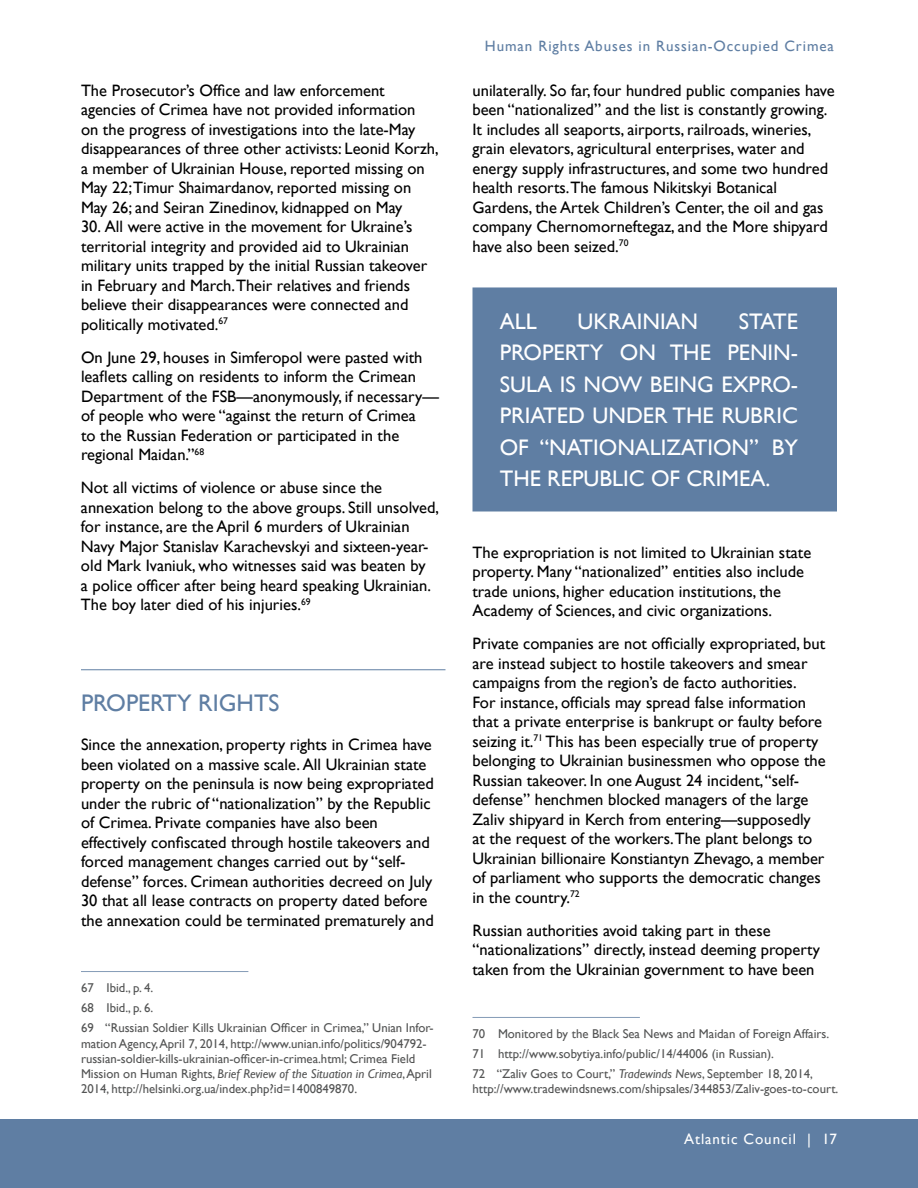
<style>
.page{position:relative;width:918px;height:1188px;background:#fff}
.page>*{position:absolute;margin:0;border:0;box-sizing:border-box;transform-origin:0 0}
.t1{font:24px "Gill Sans";color:#5f7ea3}
.t2{font:22.5px/31.5px "Gill Sans";color:#fff;text-align:justify}
.t3{font:16.5px/19.5px "Gill Sans";color:#000}
.t4{font:15px "Gill Sans";letter-spacing:.06em;color:#5f7ea3}
.t5{font:15px "Gill Sans";letter-spacing:.06em;color:#fff}
.t6{font:12.75px/20.2px "Gill Sans";color:#535454}
.s1{font-style:italic}
</style>
<div class="page">
<div style="left:0;top:1119px;width:918px;height:69px;background:#5f7ea3"></div>
<hr style="left:81px;top:669px;width:365px;height:1px;background:#5f7ea3">
<hr style="left:81px;top:971px;width:167px;height:1px;background:#849bb6">
<hr style="left:472px;top:1017px;width:168px;height:1px;background:#849bb6">
<div style="left:472px;top:287px;width:365px;height:225px;background:#5f7ea3;border:6px solid #5f7ea3"></div>
<p class="t3" style="left:81px;top:81px;width:359px">The Prosecutor’s Office and law enforcement agencies of Crimea have not provided information<br>on the progress of investigations into the late-May disappearances of three other activists: Leonid Korzh, a member of Ukrainian House, reported missing on May 22;Timur Shaimardanov, reported missing on May 26; and Seiran Zinedinov, kidnapped on May</p>
<p class="t3" style="left:81px;top:217px;width:348px">30. All were active in the movement for Ukraine’s territorial integrity and provided aid to Ukrainian military units trapped by the initial Russian takeover in February and March.Their relatives and friends believe their disappearances were connected and politically motivated.<sup>67</sup></p>
<p class="t3" style="left:81px;top:348px;width:359px">On June 29, houses in Simferopol were pasted with leaflets calling on residents to inform the Crimean Department of the FSB—anonymously, if necessary— of people who were “against the return of Crimea<br>to the Russian Federation or participated in the regional Maidan.”<sup>68</sup></p>
<p class="t3" style="left:81px;top:478px;width:360px">Not all victims of violence or abuse since the annexation belong to the above groups. Still unsolved, for instance, are the April 6 murders of Ukrainian Navy Major Stanislav Karachevskyi and sixteen-year&shy;old Mark Ivaniuk, who witnesses said was beaten by<br>a police officer after being heard speaking Ukrainian.<br>The boy later died of his injuries.<sup>69</sup></p>
<h1 class="t1" style="left:81px;top:689px;width:200px">PROPERTY RIGHTS</h1>
<p class="t3" style="left:81px;top:735px;width:354px">Since the annexation, property rights in Crimea have been violated on a massive scale. All Ukrainian state property on the peninsula is now being expropriated under the rubric of “nationalization” by the Republic of Crimea. Private companies have also been effectively confiscated through hostile takeovers and forced management changes carried out by “self&shy;defense” forces. Crimean authorities decreed on July 30 that all lease contracts on property dated before the annexation could be terminated prematurely and</p>
<p class="t6" style="left:81px;top:978px;width:354px">67 Ibid., p. 4.<br>68 Ibid., p. 6.<br>69 “Russian Soldier Kills Ukrainian Officer in Crimea,” Unian Infor-</p>
<p class="t6" style="left:81px;top:1036px;width:352px;line-height:15.3px">mation Agency, April 7, 2014, http://www.unian.info/politics/904792- russian-soldier-kills-ukrainian-officer-in-crimea.html; Crimea Field Mission on Human Rights, <span class="s1">Brief Review of the Situation in Crimea</span>, April 2014, http://helsinki.org.ua/index.php?id=1400849870.</p>
<p class="t4" style="left:485px;top:37px;width:351px">Human Rights Abuses in Russian-Occupied Crimea</p>
<p class="t3" style="left:472px;top:81px;width:364px">unilaterally. So far, four hundred public companies have been “nationalized” and the list is constantly growing.<br>It includes all seaports, airports, railroads, wineries, grain elevators, agricultural enterprises, water and energy supply infrastructures, and some two hundred health resorts.The famous Nikitskyi Botanical Gardens, the Artek Children’s Center, the oil and gas company Chernomorneftegaz, and the More shipyard have also been seized.<sup>70</sup></p>
<h2 class="t2" style="left:500px;top:306px;width:300px;text-indent:239px">STATE PROPERTY ON THE PENIN-SULA IS NOW BEING EXPRO-PRIATED UNDER THE RUBRIC OF “NATIONALIZATION” BY THE REPUBLIC OF CRIMEA.</h2>
<h2 class="t2" style="left:500px;top:306px;width:39px">ALL</h2>
<h2 class="t2" style="left:578px;top:306px;width:122px">UKRAINIAN</h2>
<p class="t3" style="left:472px;top:543px;width:340px">The expropriation is not limited to Ukrainian state property. Many “nationalized” entities also include trade unions, higher education institutions, the Academy of Sciences, and civic organizations.</p>
<p class="t3" style="left:472px;top:634px;width:355px">Private companies are not officially expropriated, but are instead subject to hostile takeovers and smear campaigns from the region’s de facto authorities.<br>For instance, officials may spread false information that a private enterprise is bankrupt or faulty before seizing it.<sup>71</sup> This has been especially true of property belonging to Ukrainian businessmen who oppose the Russian takeover. In one August 24 incident, “self&shy;defense” henchmen blocked managers of the large Zaliv shipyard in Kerch from entering—supposedly at the request of the workers.The plant belongs to Ukrainian billionaire Konstiantyn Zhevago, a member of parliament who supports the democratic changes in the country.<sup>72</sup></p>
<p class="t3" style="left:472px;top:921px;width:349px">Russian authorities avoid taking part in these “nationalizations” directly, instead deeming property taken from the Ukrainian government to have been</p>
<p class="t6" style="left:472px;top:1024px;width:358px">70 Monitored by the Black Sea News and Maidan of Foreign Affairs.<br>71 http://www.sobytiya.info/public/14/44006 (in Russian).<br>72 “Zaliv Goes to Court,” <span class="s1">Tradewinds News</span>, September 18, 2014,</p>
<p class="t6" style="left:472px;top:1079px;width:367px">http://www.tradewindsnews.com/shipsales/344853/Zaliv-goes-to-court.</p>
<p class="t5" style="left:684px;top:1130px;width:154px">Atlantic Council | 17</p>
</div>
